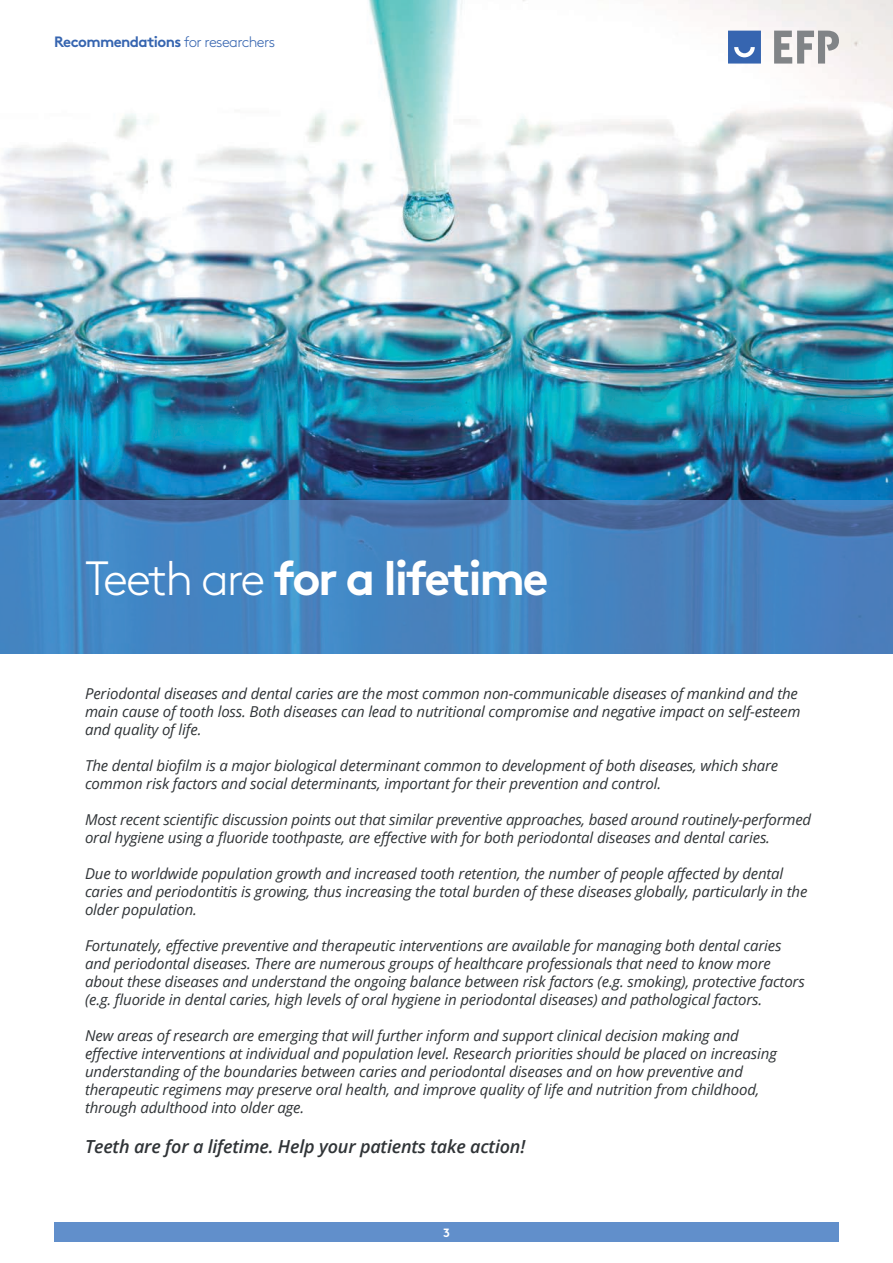
<style>
.page{position:relative;width:893px;height:1263px;background:#fff}
.page>*{position:absolute;margin:0;border:0;box-sizing:border-box;transform-origin:0 0}
.t1{font:700 48px "Brown";letter-spacing:-.05em;color:#fff}
.t2{font:italic 600 18px "Open Sans";letter-spacing:-.01em;color:#303437}
.t3{font:italic 15px/18px "Open Sans";letter-spacing:-.01em;color:#303437}
.t4{font:700 15px "Brown";letter-spacing:-.04em;color:#3665b0}
.t5{font:700 12px "Brown";color:#fff}
.s1{font-weight:300}
</style>
<div class="page">
<img style="left:0;top:0;width:893px;height:500px">
<svg style="left:0;top:500px;width:893px;height:153px;background:#4581bd"></svg>
<svg style="left:728px;top:31px;width:33px;height:33px"></svg>
<svg style="left:774px;top:31px;width:65px;height:33px"></svg>
<div style="left:54px;top:1222px;width:785px;height:20px;background:#618fcb"></div>
<p class="t4" style="left:54px;top:29px;width:223px">Recommendations <span class="s1">for researchers</span></p>
<h1 class="t1" style="left:85px;top:539px;width:465px"><span class="s1">Teeth are</span> for a lifetime</h1>
<p class="t3" style="left:85px;top:684px;width:717px">Periodontal diseases and dental caries are the most common non-communicable diseases of mankind and the main cause of tooth loss. Both diseases can lead to nutritional compromise and negative impact on self-esteem and quality of life.</p>
<p class="t3" style="left:85px;top:756px;width:695px">The dental biofilm is a major biological determinant common to development of both diseases, which share common risk factors and social determinants, important for their prevention and control.</p>
<p class="t3" style="left:85px;top:810px;width:728px">Most recent scientific discussion points out that similar preventive approaches, based around routinely-performed oral hygiene using a fluoride toothpaste, are effective with for both periodontal diseases and dental caries.</p>
<p class="t3" style="left:85px;top:864px;width:724px">Due to worldwide population growth and increased tooth retention, the number of people affected by dental caries and periodontitis is growing, thus increasing the total burden of these diseases globally, particularly in the older population.</p>
<p class="t3" style="left:85px;top:936px;width:721px">Fortunately, effective preventive and therapeutic interventions are available for managing both dental caries and periodontal diseases. There are numerous groups of healthcare professionals that need to know more about these diseases and understand the ongoing balance between risk factors (e.g. smoking), protective factors (e.g. fluoride in dental caries, high levels of oral hygiene in periodontal diseases) and pathological factors.</p>
<p class="t3" style="left:85px;top:1026px;width:693px">New areas of research are emerging that will further inform and support clinical decision making and effective interventions at individual and population level. Research priorities should be placed on increasing understanding of the boundaries between caries and periodontal diseases and on how preventive and therapeutic regimens may preserve oral health, and improve quality of life and nutrition from childhood, through adulthood into older age.</p>
<p class="t2" style="left:85px;top:1134px;width:442px">Teeth are for a lifetime. Help your patients take action!</p>
<p class="t5" style="left:443px;top:1223px;width:8px">3</p>
</div>
